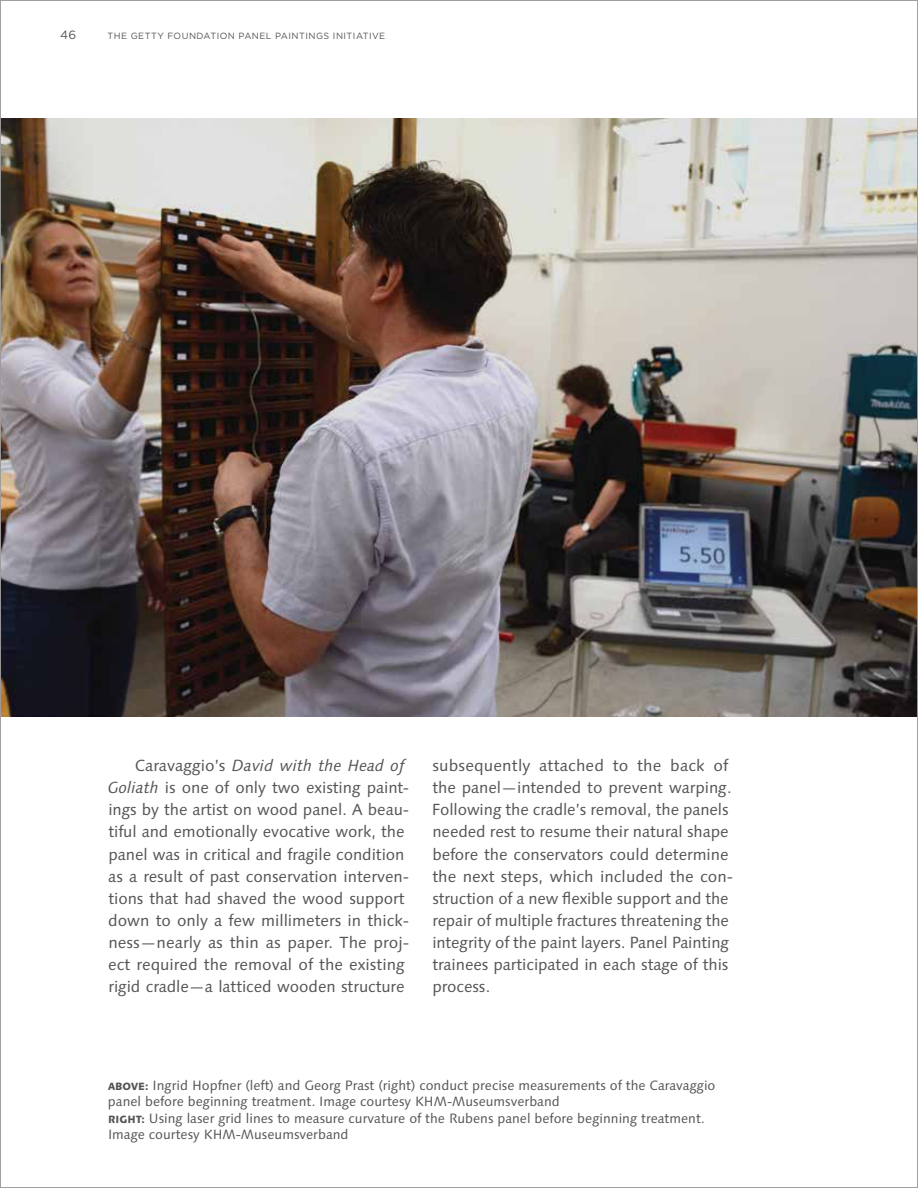
<style>
.page{position:relative;width:918px;height:1188px;background:#fff}
.page>*{position:absolute;margin:0;border:0;box-sizing:border-box;transform-origin:0 0}
.t1{font:16.2px/22.2px "Linotype Syntax";letter-spacing:-.005em;color:#555354}
.t2{font:13.5px/16.5px "Linotype Syntax";color:#555354}
.t3{font:12px "Gotham";color:#555354}
.t4{font:9px "Gotham";letter-spacing:.05em;color:#555354}
.s1{font-style:italic}
.s2{font-weight:800;font-size:10.5px}
</style>
<div class="page">
<img style="left:2px;top:119px;width:914px;height:597px">
<p class="t3" style="left:60px;top:27px;width:17px">46</p>
<p class="t4" style="left:108px;top:30px;width:279px">THE GETTY FOUNDATION PANEL PAINTINGS INITIATIVE</p>
<p class="t1" style="left:108px;top:755px;width:303px;text-indent:27px">Caravaggio’s <span class="s1">David with the Head of Goliath</span> is one of only two existing paint&shy;ings by the artist on wood panel. A beau&shy;tiful and emotionally evocative work, the panel was in critical and fragile condition as a result of past conservation interven&shy;tions that had shaved the wood support down to only a few millimeters in thick&shy;ness—nearly as thin as paper. The proj&shy;ect required the removal of the existing rigid cradle—a latticed wooden structure</p>
<p class="t1" style="left:432px;top:755px;width:303px">subsequently attached to the back of the panel—intended to prevent warping.<br>Following the cradle’s removal, the panels needed rest to resume their natural shape before the conservators could determine the next steps, which included the con&shy;struction of a new flexible support and the repair of multiple fractures threatening the integrity of the paint layers. Panel Painting trainees participated in each stage of this process.</p>
<p class="t2" style="left:108px;top:1077px;width:609px"><span class="s2">ABOVE:</span> Ingrid Hopfner (left) and Georg Prast (right) conduct precise measurements of the Caravaggio panel before beginning treatment. Image courtesy KHM-Museumsverband<br><span class="s2">RIGHT:</span> Using laser grid lines to measure curvature of the Rubens panel before beginning treatment.<br>Image courtesy KHM-Museumsverband</p>
</div>
